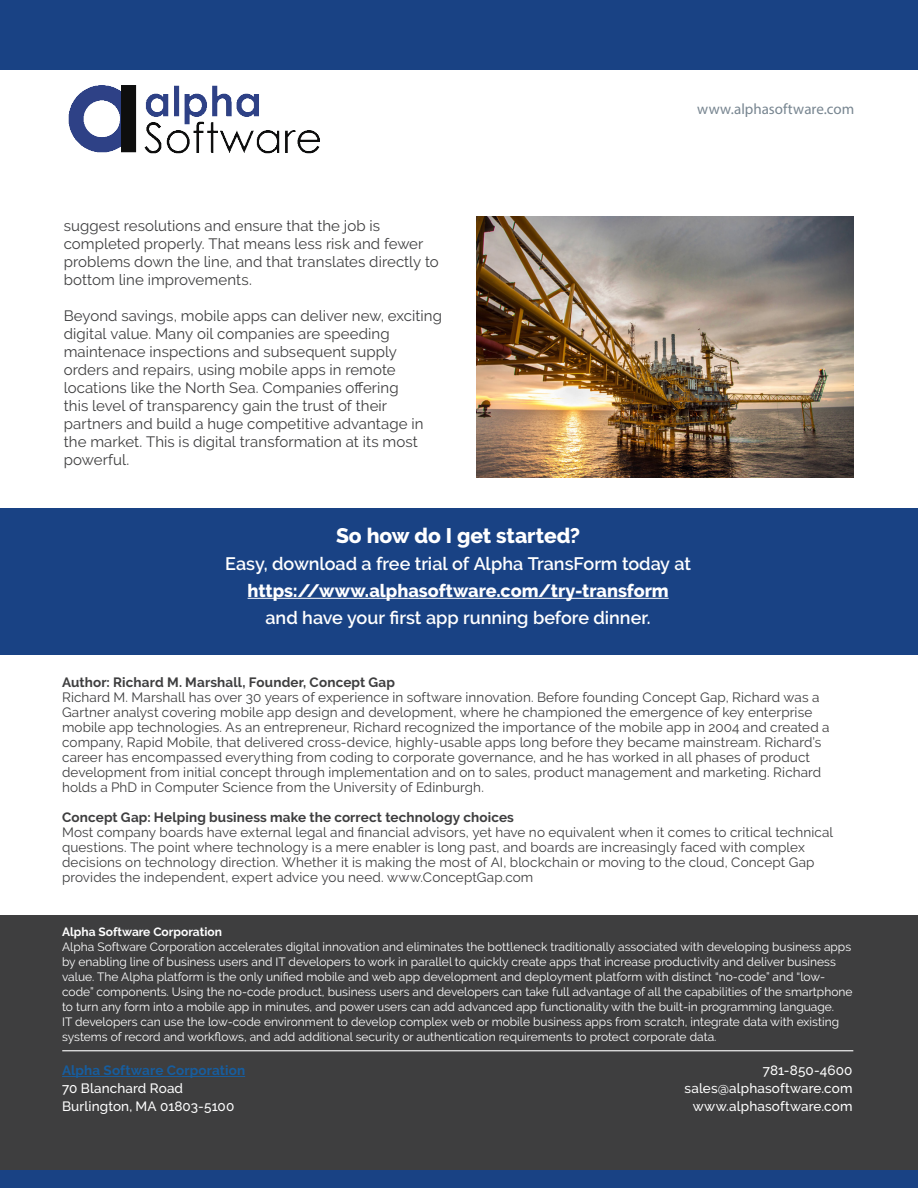
<style>
.page{position:relative;width:918px;height:1188px;background:#fff}
.page>*{position:absolute;margin:0;border:0;box-sizing:border-box;transform-origin:0 0}
.Slogan{font:800 21px "Raleway";color:#fff}
.Slogan-2{font:600 18px/27px "Raleway";letter-spacing:-.005em;color:#fff;text-align:center}
.Slogan-3{font:15px/18px "Raleway";letter-spacing:.005em;color:#3e3e3f}
.URL{font:15px "Myriad Pro";color:#778590}
.Slogan-4{font:13.5px/15px "Raleway";letter-spacing:.01em;color:#3e3e3f}
.Text_2{font:500 13.5px/18px "Raleway";letter-spacing:.01em;color:#fff}
.Slogan-5{font:700 13.5px "Raleway";letter-spacing:.01em;color:#3e3e3f}
.t1{font:12px/15px "Raleway";color:#fff}
.t2{font:700 12px "Raleway";color:#fff}
.s1{font-weight:800}
.s2{font-weight:700;color:#175d9e}
</style>
<div class="page">
<div style="left:0;top:0;width:918px;height:70px;background:#194284"></div>
<div style="left:0;top:1169px;width:918px;height:19px;background:#194284"></div>
<div style="left:0;top:508px;width:918px;height:147px;background:#194284"></div>
<hr style="left:248px;top:598px;width:421px;height:1px;background:#fff">
<div style="left:0;top:915px;width:918px;height:255px;background:#3e3e3f"></div>
<hr style="left:62px;top:1076px;width:183px;height:1px;background:#175d9e">
<hr style="left:62px;top:1050px;width:791px;height:1px;background:#fff">
<img style="left:476px;top:217px;width:377px;height:261px">
<img style="left:68px;top:85px;width:252px;height:69px">
<p class="Slogan-3" style="left:64px;top:217px;width:377px">suggest resolutions and ensure that the job is completed properly. That means less risk and fewer problems down the line, and that translates directly to bottom line improvements.</p>
<p class="Slogan-3" style="left:64px;top:307px;width:380px">Beyond savings, mobile apps can deliver new, exciting digital value. Many oil companies are speeding maintenace inspections and subsequent supply orders and repairs, using mobile apps in remote locations like the North Sea. Companies offering<br>this level of transparency gain the trust of their partners and build a huge competitive advantage in the market. This is digital transformation at its most powerful.</p>
<p class="URL" style="left:697px;top:100px;width:158px">www.alphasoftware.com</p>
<p class="Slogan" style="left:336px;top:524px;width:246px">So how do I get started?</p>
<p class="Slogan-2" style="left:225px;top:550px;width:467px">Easy, download a free trial of Alpha TransForm today at <span class="s1">https://www.alphasoftware.com/try-transform<br></span>and have your first app running before dinner.</p>
<p class="Slogan-5" style="left:62px;top:674px;width:335px">Author: Richard M. Marshall, Founder, Concept Gap</p>
<p class="Slogan-4" style="left:62px;top:689px;width:769px">Richard M. Marshall has over 30 years of experience in software innovation. Before founding Concept Gap, Richard was a Gartner analyst covering mobile app design and development, where he championed the emergence of key enterprise mobile app technologies. As an entrepreneur, Richard recognized the importance of the mobile app in 2004 and created a company, Rapid Mobile, that delivered cross-device, highly-usable apps long before they became mainstream. Richard’s career has encompassed everything from coding to corporate governance, and he has worked in all phases of product development from initial concept through implementation and on to sales, product management and marketing. Richard holds a PhD in Computer Science from the University of Edinburgh.</p>
<p class="Slogan-5" style="left:62px;top:809px;width:453px">Concept Gap: Helping business make the correct technology choices</p>
<p class="Slogan-4" style="left:62px;top:824px;width:773px">Most company boards have external legal and financial advisors, yet have no equivalent when it comes to critical technical questions. The point where technology is a mere enabler is long past, and boards are increasingly faced with complex decisions on technology direction. Whether it is making the most of AI, blockchain or moving to the cloud, Concept Gap provides the independent, expert advice you need. www.ConceptGap.com</p>
<p class="t2" style="left:62px;top:924px;width:161px">Alpha Software Corporation</p>
<p class="t1" style="left:62px;top:939px;width:792px">Alpha Software Corporation accelerates digital innovation and eliminates the bottleneck traditionally associated with developing business apps by enabling line of business users and IT developers to work in parallel to quickly create apps that increase productivity and deliver business value. The Alpha platform is the only unified mobile and web app development and deployment platform with distinct “no-code” and “low&shy;code” components. Using the no-code product, business users and developers can take full advantage of all the capabilities of the smartphone to turn any form into a mobile app in minutes, and power users can add advanced app functionality with the built-in programming language.<br>IT developers can use the low-code environment to develop complex web or mobile business apps from scratch, integrate data with existing systems of record and workflows, and add additional security or authentication requirements to protect corporate data.</p>
<p class="Text_2" style="left:62px;top:1062px;width:185px"><span class="s2">Alpha Software Corporation<br></span>70 Blanchard Road<br>Burlington, MA 01803-5100</p>
<p class="Text_2" style="left:685px;top:1061px;width:169px;text-align:right">781-850-4600 sales@alphasoftware.com www.alphasoftware.com</p>
</div>
